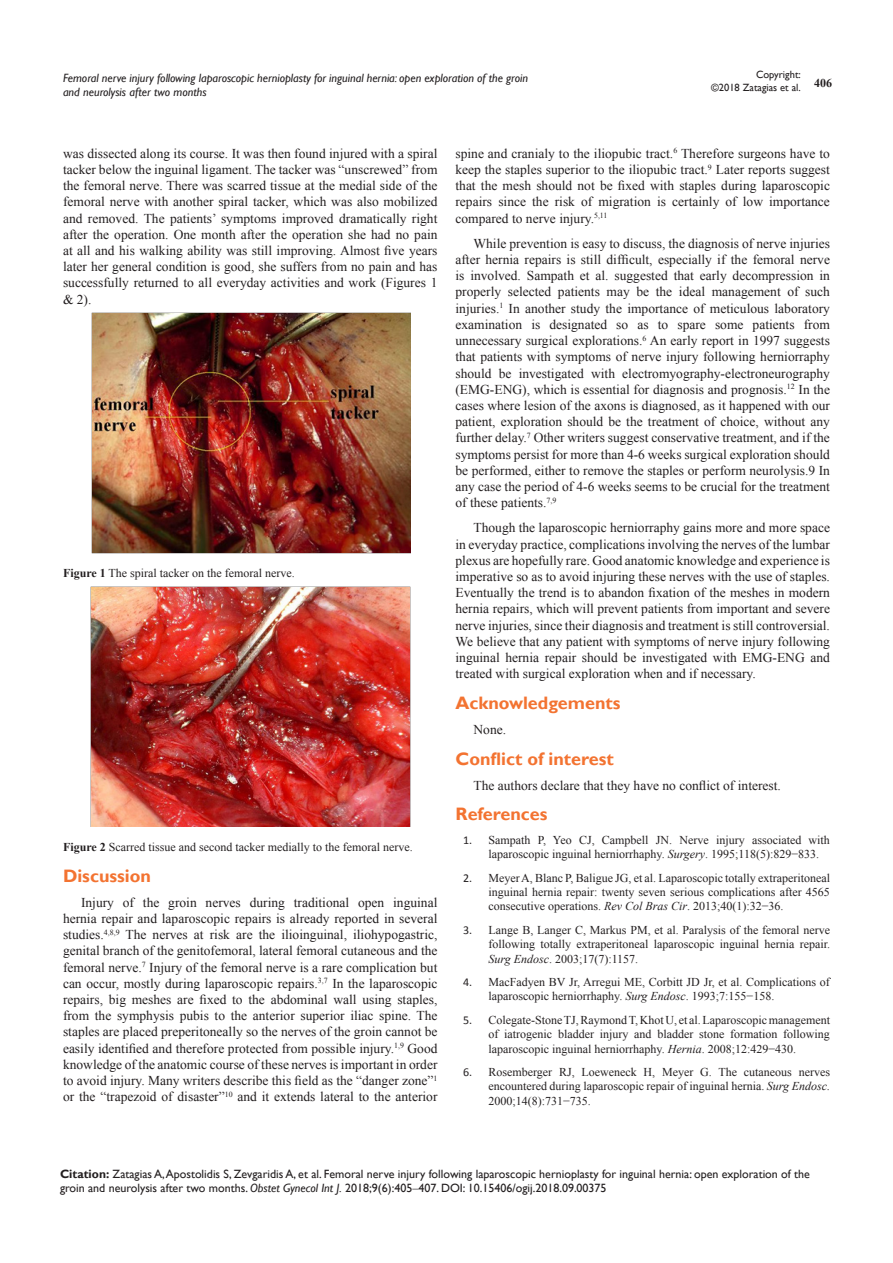
<style>
.page{position:relative;width:893px;height:1263px;background:#fff}
.page>*{position:absolute;margin:0;border:0;box-sizing:border-box;transform-origin:0 0}
.List_Paragraph{font:700 18px "Gill Sans";color:#f37331}
.t1{font:13.5px/16.2px "Times New Roman";color:#231f20;text-align:justify}
.t2{font:12px/14.4px "Times New Roman";color:#231f20;text-align:justify}
.Citation{font:12px/14.4px "Gill Sans";color:#231f20}
.t3{font:italic 12px/14.4px "Gill Sans";color:#231f20}
.t4{font:700 12px "Times New Roman";color:#231f20}
.t5{font:10.5px/12.6px "Gill Sans";color:#231f20;text-align:right}
.s1{font-weight:700}
.s2{font-family:"Calibri"}
.s3{font-style:italic}
.s4{font-family:"Times New Roman"}
</style>
<div class="page">
<img style="left:91px;top:313px;width:320px;height:240px">
<img style="left:91px;top:586px;width:320px;height:241px">
<p class="t5" style="left:711px;top:69px;width:91px">Copyright:<br>©2018 Zatagias et al.</p>
<p class="t3" style="left:63px;top:71px;width:467px">Femoral nerve injury following laparoscopic hernioplasty for inguinal hernia: open exploration of the groin and neurolysis after two months</p>
<p class="t4" style="left:814px;top:75px;width:19px">406</p>
<p class="t1" style="left:63px;top:145px;width:376px">was dissected along its course. It was then found injured with a spiral tacker below the inguinal ligament. The tacker was “unscrewed” from the femoral nerve. There was scarred tissue at the medial side of the femoral nerve with another spiral tacker, which was also mobilized and removed. The patients’ symptoms improved dramatically right after the operation. One month after the operation she had no pain at all and his walking ability was still improving. Almost five years later her general condition is good, she suffers from no pain and has successfully returned to all everyday activities and work (Figures 1 &amp; 2).</p>
<p class="t2" style="left:63px;top:566px;width:233px"><span class="s1">Figure 1</span> The spiral tacker on the femoral nerve.</p>
<p class="t2" style="left:63px;top:839px;width:351px"><span class="s1">Figure 2</span> Scarred tissue and second tacker medially to the femoral nerve.</p>
<p class="List_Paragraph" style="left:63px;top:865px;width:89px">Discussion</p>
<p class="t1" style="left:63px;top:894px;width:376px;text-indent:18px">Injury of the groin nerves during traditional open inguinal hernia repair and laparoscopic repairs is already reported in several studies.<sup>4,8,9</sup> The nerves at risk are the ilioinguinal, iliohypogastric, genital branch of the genitofemoral, lateral femoral cutaneous and the femoral nerve.<sup>7</sup> Injury of the femoral nerve is a rare complication but can occur, mostly during laparoscopic repairs.<sup>3,7</sup> In the laparoscopic repairs, big meshes are fixed to the abdominal wall using staples, from the symphysis pubis to the anterior superior iliac spine. The staples are placed preperitoneally so the nerves of the groin cannot be easily identified and therefore protected from possible injury.<sup>1,9</sup> Good knowledge of the anatomic course of these nerves is important in order to avoid injury. Many writers describe this field as the “danger zone”<sup>1 </sup>or the “trapezoid of disaster”<sup>10</sup> and it extends lateral to the anterior</p>
<p class="t1" style="left:455px;top:145px;width:376px">spine and cranialy to the iliopubic tract.<sup>6</sup> Therefore surgeons have to keep the staples superior to the iliopubic tract.<sup>9</sup> Later reports suggest that the mesh should not be fixed with staples during laparoscopic repairs since the risk of migration is certainly of low importance compared to nerve injury.<sup>5,11</sup></p>
<p class="t1" style="left:455px;top:235px;width:376px;text-indent:18px">While prevention is easy to discuss, the diagnosis of nerve injuries after hernia repairs is still difficult, especially if the femoral nerve is involved. Sampath et al. suggested that early decompression in properly selected patients may be the ideal management of such injuries.<sup>1</sup> In another study the importance of meticulous laboratory examination is designated so as to spare some patients from unnecessary surgical explorations.<sup>6</sup> An early report in 1997 suggests that patients with symptoms of nerve injury following herniorraphy should be investigated with electromyography-electroneurography (EMG-ENG), which is essential for diagnosis and prognosis.<sup>12</sup> In the cases where lesion of the axons is diagnosed, as it happened with our patient, exploration should be the treatment of choice, without any further delay.<sup>7</sup> Other writers suggest conservative treatment, and if the symptoms persist for more than 4-6 weeks surgical exploration should be performed, either to remove the staples or perform neurolysis.9 In any case the period of 4-6 weeks seems to be crucial for the treatment of these patients.<sup>7,9</sup></p>
<p class="t1" style="left:455px;top:519px;width:376px;text-indent:18px">Though the laparoscopic herniorraphy gains more and more space in everyday practice, complications involving the nerves of the lumbar plexus are hopefully rare. Good anatomic knowledge and experience is imperative so as to avoid injuring these nerves with the use of staples.<br>Eventually the trend is to abandon fixation of the meshes in modern hernia repairs, which will prevent patients from important and severe nerve injuries, since their diagnosis and treatment is still controversial.<br>We believe that any patient with symptoms of nerve injury following inguinal hernia repair should be investigated with EMG-ENG and treated with surgical exploration when and if necessary.</p>
<p class="List_Paragraph" style="left:455px;top:692px;width:166px">Acknowledgements</p>
<p class="t1" style="left:473px;top:721px;width:34px">None.</p>
<p class="List_Paragraph" style="left:455px;top:748px;width:160px">Conflict of interest</p>
<p class="t1" style="left:473px;top:777px;width:309px">The authors declare that they have no conflict of interest.</p>
<p class="List_Paragraph" style="left:455px;top:803px;width:94px">References</p>
<p class="t2" style="left:488px;top:832px;width:343px;text-indent:-26px"><span class="s2">1.</span> Sampath P, Yeo CJ, Campbell JN. Nerve injury associated with laparoscopic inguinal herniorrhaphy. <span class="s3">Surgery</span>. 1995;118(5):829−833.</p>
<p class="t2" style="left:488px;top:870px;width:343px;text-indent:-26px"><span class="s2">2.</span> Meyer A, Blanc P, Baligue JG, et al. Laparoscopic totally extraperitoneal inguinal hernia repair: twenty seven serious complications after 4565 consecutive operations. <span class="s3">Rev Col Bras Cir</span>. 2013;40(1):32−36.</p>
<p class="t2" style="left:488px;top:922px;width:343px;text-indent:-26px"><span class="s2">3.</span> Lange B, Langer C, Markus PM, et al. Paralysis of the femoral nerve following totally extraperitoneal laparoscopic inguinal hernia repair.<br><span class="s3">Surg Endosc</span>. 2003;17(7):1157.</p>
<p class="t2" style="left:488px;top:974px;width:343px;text-indent:-26px"><span class="s2">4.</span> MacFadyen BV Jr, Arregui ME, Corbitt JD Jr, et al. Complications of laparoscopic herniorrhaphy. <span class="s3">Surg Endosc</span>. 1993;7:155−158.</p>
<p class="t2" style="left:488px;top:1012px;width:343px;text-indent:-26px"><span class="s2">5.</span> Colegate-Stone TJ, Raymond T, Khot U, et al. Laparoscopic management of iatrogenic bladder injury and bladder stone formation following laparoscopic inguinal herniorrhaphy. <span class="s3">Hernia</span>. 2008;12:429−430.</p>
<p class="t2" style="left:488px;top:1064px;width:343px;text-indent:-26px"><span class="s2">6.</span> Rosemberger RJ, Loeweneck H, Meyer G. The cutaneous nerves encountered during laparoscopic repair of inguinal hernia. <span class="s3">Surg Endosc</span>.<br>2000;14(8):731−735.</p>
<p class="Citation" style="left:60px;top:1167px;width:751px"><span class="s1">Citation:</span> Zatagias A, Apostolidis S, Zevgaridis A, et al. Femoral nerve injury following laparoscopic hernioplasty for inguinal hernia: open exploration of the groin and neurolysis after two months. <span class="s3">Obstet Gynecol Int J.</span> 2018;9(6):405<span class="s4">‒</span>407. DOI: 10.15406/ogij.2018.09.00375</p>
</div>
